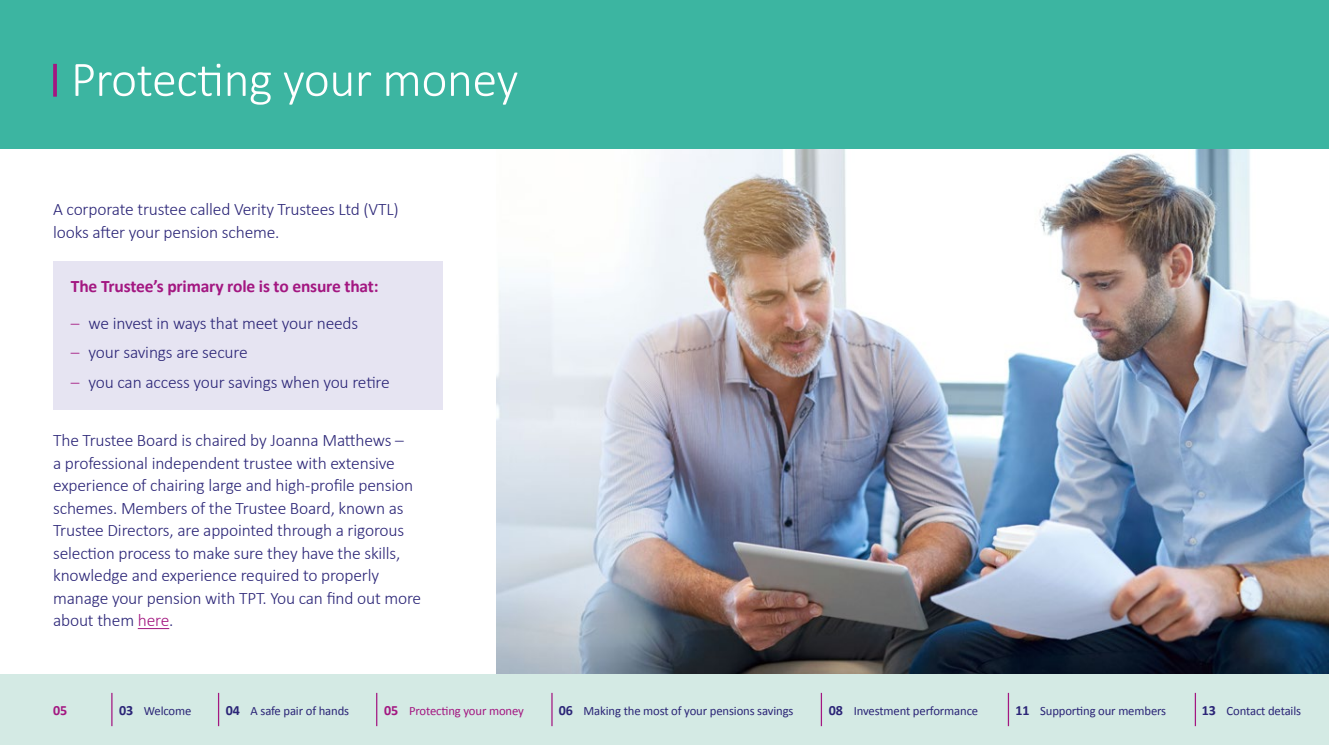
<style>
.page{position:relative;width:1329px;height:745px;background:#fff}
.page>*{position:absolute;margin:0;border:0;box-sizing:border-box;transform-origin:0 0}
.t1{font:300 50px "Calibri";letter-spacing:-.01em;color:#fff}
.t2{font:300 17.5px/22.5px "Calibri";letter-spacing:-.01em;color:#2b2577}
.t3{font:700 17.5px "Calibri";letter-spacing:-.01em;color:#a31781}
.t4{font:700 14px "Calibri";color:#a31781}
.t5{font:12.62px "Calibri";letter-spacing:-.01em;color:#2b2577}
.t6{font:12.62px "Calibri";letter-spacing:-.01em;color:#a31781}
.s1{color:#a31781}
.s2{font-weight:700;font-size:14px}
</style>
<div class="page">
<img style="left:496px;top:149px;width:833px;height:524px">
<div style="left:0;top:0;width:1329px;height:149px;background:#3cb5a1"></div>
<hr style="left:138px;top:627px;width:31px;height:1px;background:#a31781">
<div style="left:53px;top:261px;width:390px;height:149px;background:#e6e4f2"></div>
<svg style="left:53px;top:64px;width:4px;height:33px"></svg>
<div style="left:0;top:673px;width:1329px;height:71px;background:#d4eae4"></div>
<hr style="left:111px;top:692px;width:1px;height:33px;background:#a31781">
<hr style="left:218px;top:692px;width:1px;height:33px;background:#a31781">
<hr style="left:376px;top:692px;width:1px;height:33px;background:#a31781">
<hr style="left:551px;top:692px;width:1px;height:33px;background:#a31781">
<hr style="left:821px;top:692px;width:1px;height:33px;background:#a31781">
<hr style="left:1008px;top:692px;width:1px;height:33px;background:#a31781">
<hr style="left:1195px;top:692px;width:1px;height:33px;background:#a31781">
<h1 class="t1" style="left:71px;top:48px;width:449px">Protecting your money</h1>
<p class="t2" style="left:53px;top:198px;width:347px">A corporate trustee called Verity Trustees Ltd (VTL) looks after your pension scheme.</p>
<p class="t3" style="left:71px;top:273px;width:309px">The Trustee’s primary role is to ensure that:</p>
<p class="t2" style="left:71px;top:311px;width:289px"><span class="s1">–</span> we invest in ways that meet your needs</p>
<p class="t2" style="left:71px;top:341px;width:178px"><span class="s1">–</span> your savings are secure</p>
<p class="t2" style="left:71px;top:370px;width:320px"><span class="s1">–</span> you can access your savings when you retire</p>
<p class="t2" style="left:53px;top:428px;width:370px">The Trustee Board is chaired by Joanna Matthews –<br>a professional independent trustee with extensive experience of chairing large and high-profile pension schemes. Members of the Trustee Board, known as Trustee Directors, are appointed through a rigorous selection process to make sure they have the skills, knowledge and experience required to properly manage your pension with TPT. You can find out more about them <span class="s1">here</span>.</p>
<p class="t4" style="left:53px;top:699px;width:16px">05</p>
<p class="t5" style="left:119px;top:701px;width:74px"><span class="s2">03</span> Welcome</p>
<p class="t5" style="left:226px;top:701px;width:125px"><span class="s2">04</span> A safe pair of hands</p>
<p class="t6" style="left:384px;top:701px;width:141px"><span class="s2">05</span> Protecting your money</p>
<p class="t5" style="left:559px;top:701px;width:236px"><span class="s2">06</span> Making the most of your pensions savings</p>
<p class="t5" style="left:829px;top:701px;width:151px"><span class="s2">08</span> Investment performance</p>
<p class="t5" style="left:1015px;top:701px;width:152px"><span class="s2">11</span> Supporting our members</p>
<p class="t5" style="left:1202px;top:701px;width:101px"><span class="s2">13</span> Contact details</p>
</div>
